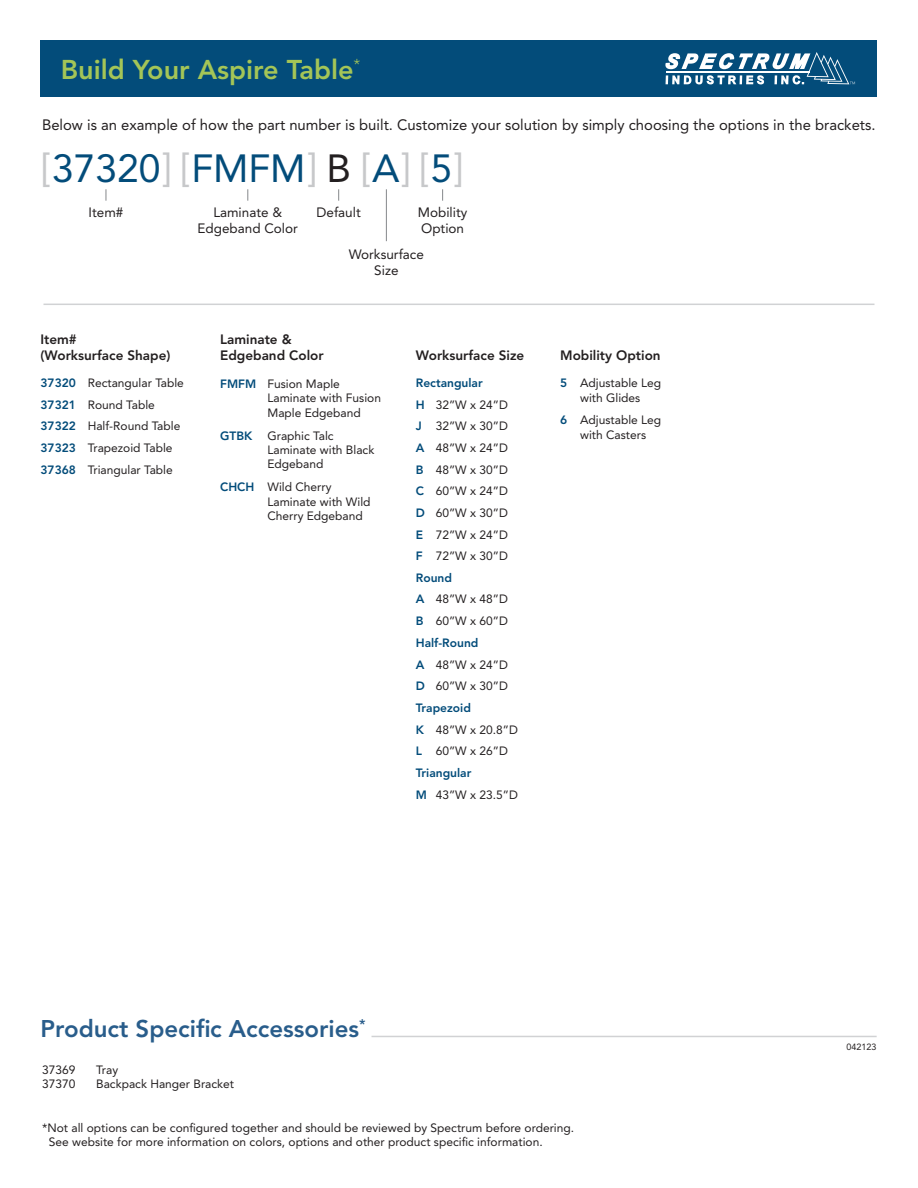
<style>
.page{position:relative;width:918px;height:1188px;background:#fff}
.page>*{position:absolute;margin:0;border:0;box-sizing:border-box;transform-origin:0 0}
.t1{font:39px "Avenir LT Std";color:#034c7a}
.t2{font:800 27px "Avenir LT Std";color:#a4c557}
.t3{font:800 24px "Avenir LT Std";color:#295d8b}
.t4{font:15px "Avenir LT Std";color:#231f20}
.Column_Header{font:800 13.5px/16.2px "Avenir LT Std";color:#231f20}
.t5{font:13.5px/16.2px "Avenir LT Std";color:#231f20;text-align:center}
.Option_Text{font:12px/14.4px "Avenir LT Std";color:#231f20}
.Order_Code{font:800 12px "Avenir LT Std";color:#034c7a}
.Column_Header-2{font:12px "Avenir LT Std";color:#231f20}
.t6{font:9px "Avenir LT Std";color:#231f20}
.s1{color:#c7c8ca}
.s2{color:#231f20}
</style>
<div class="page">
<svg style="left:105px;top:189px;width:2px;height:12px"></svg>
<svg style="left:247px;top:189px;width:1px;height:12px"></svg>
<hr style="left:386px;top:189px;width:1px;height:52px;background:#939598">
<svg style="left:338px;top:189px;width:1px;height:12px"></svg>
<svg style="left:442px;top:189px;width:1px;height:12px"></svg>
<hr style="left:44px;top:304px;width:830px;height:1px;background:#d1d2d4">
<div style="left:40px;top:40px;width:838px;height:57px;background:#034c7a"></div>
<svg style="left:665px;top:52px;width:190px;height:32px"></svg>
<hr style="left:372px;top:1036px;width:505px;height:1px;background:#d1d2d4">
<p class="t2" style="left:61px;top:54px;width:301px">Build Your Aspire Table<sup>*</sup></p>
<p class="t4" style="left:42px;top:116px;width:835px">Below is an example of how the part number is built. Customize your solution by simply choosing the options in the brackets.</p>
<p class="t1" style="left:42px;top:146px;width:422px"><span class="s1">[</span>37320<span class="s1">] [</span>FMFM<span class="s1">]</span> <span class="s2">B</span> <span class="s1">[</span>A<span class="s1">] [</span>5<span class="s1">]</span></p>
<p class="t5" style="left:89px;top:204px;width:36px">Item#</p>
<p class="t5" style="left:198px;top:204px;width:102px">Laminate &amp;<br>Edgeband Color</p>
<p class="t5" style="left:349px;top:246px;width:77px">Worksurface<br>Size</p>
<p class="t5" style="left:317px;top:204px;width:46px">Default</p>
<p class="t5" style="left:418px;top:204px;width:51px;text-align:left">Mobility<br>Option</p>
<p class="Column_Header" style="left:40px;top:331px;width:131px">Item#<br>(Worksurface Shape)</p>
<p class="Order_Code" style="left:40px;top:376px;width:37px">37320</p>
<p class="Option_Text" style="left:88px;top:376px;width:98px">Rectangular Table</p>
<p class="Order_Code" style="left:40px;top:397px;width:37px">37321</p>
<p class="Option_Text" style="left:88px;top:397px;width:69px">Round Table</p>
<p class="Order_Code" style="left:40px;top:419px;width:37px">37322</p>
<p class="Option_Text" style="left:88px;top:419px;width:94px">Half-Round Table</p>
<p class="Order_Code" style="left:40px;top:441px;width:37px">37323</p>
<p class="Option_Text" style="left:88px;top:441px;width:86px">Trapezoid Table</p>
<p class="Order_Code" style="left:40px;top:462px;width:37px">37368</p>
<p class="Option_Text" style="left:88px;top:462px;width:87px">Triangular Table</p>
<p class="Column_Header" style="left:220px;top:331px;width:73px">Laminate &amp;</p>
<p class="Column_Header" style="left:220px;top:347px;width:105px">Edgeband Color</p>
<p class="Order_Code" style="left:220px;top:377px;width:37px">FMFM</p>
<p class="Option_Text" style="left:267px;top:377px;width:115px">Fusion Maple<br>Laminate with Fusion<br>Maple Edgeband</p>
<p class="Order_Code" style="left:220px;top:428px;width:34px">GTBK</p>
<p class="Option_Text" style="left:267px;top:428px;width:108px">Graphic Talc<br>Laminate with Black<br>Edgeband</p>
<p class="Order_Code" style="left:220px;top:480px;width:36px">CHCH</p>
<p class="Option_Text" style="left:267px;top:480px;width:105px">Wild Cherry<br>Laminate with Wild<br>Cherry Edgeband</p>
<p class="Column_Header" style="left:416px;top:347px;width:110px">Worksurface Size</p>
<p class="Column_Header" style="left:560px;top:347px;width:102px">Mobility Option</p>
<p class="Order_Code" style="left:416px;top:376px;width:68px">Rectangular</p>
<p class="Order_Code" style="left:416px;top:397px;width:10px">H</p>
<p class="Option_Text" style="left:436px;top:397px;width:74px">32”W x 24”D</p>
<p class="Order_Code" style="left:416px;top:419px;width:7px">J</p>
<p class="Option_Text" style="left:436px;top:419px;width:74px">32”W x 30”D</p>
<p class="Order_Code" style="left:416px;top:441px;width:10px">A</p>
<p class="Option_Text" style="left:436px;top:441px;width:74px">48”W x 24”D</p>
<p class="Order_Code" style="left:416px;top:462px;width:9px">B</p>
<p class="Option_Text" style="left:436px;top:462px;width:74px">48”W x 30”D</p>
<p class="Order_Code" style="left:416px;top:484px;width:10px">C</p>
<p class="Option_Text" style="left:436px;top:484px;width:74px">60”W x 24”D</p>
<p class="Order_Code" style="left:416px;top:506px;width:11px">D</p>
<p class="Option_Text" style="left:436px;top:506px;width:74px">60”W x 30”D</p>
<p class="Order_Code" style="left:416px;top:527px;width:9px">E</p>
<p class="Option_Text" style="left:436px;top:527px;width:74px">72”W x 24”D</p>
<p class="Order_Code" style="left:416px;top:549px;width:8px">F</p>
<p class="Option_Text" style="left:436px;top:549px;width:74px">72”W x 30”D</p>
<p class="Order_Code" style="left:416px;top:571px;width:38px">Round</p>
<p class="Order_Code" style="left:416px;top:592px;width:10px">A</p>
<p class="Option_Text" style="left:436px;top:592px;width:74px">48”W x 48”D</p>
<p class="Order_Code" style="left:416px;top:614px;width:9px">B</p>
<p class="Option_Text" style="left:436px;top:614px;width:74px">60”W x 60”D</p>
<p class="Order_Code" style="left:416px;top:635px;width:64px">Half-Round</p>
<p class="Order_Code" style="left:416px;top:657px;width:10px">A</p>
<p class="Option_Text" style="left:436px;top:657px;width:74px">48”W x 24”D</p>
<p class="Order_Code" style="left:416px;top:679px;width:11px">D</p>
<p class="Option_Text" style="left:436px;top:679px;width:74px">60”W x 30”D</p>
<p class="Order_Code" style="left:416px;top:701px;width:57px">Trapezoid</p>
<p class="Order_Code" style="left:416px;top:722px;width:10px">K</p>
<p class="Option_Text" style="left:436px;top:722px;width:84px">48”W x 20.8”D</p>
<p class="Order_Code" style="left:416px;top:744px;width:8px">L</p>
<p class="Option_Text" style="left:436px;top:744px;width:74px">60”W x 26”D</p>
<p class="Order_Code" style="left:416px;top:766px;width:57px">Triangular</p>
<p class="Order_Code" style="left:416px;top:787px;width:13px">M</p>
<p class="Option_Text" style="left:436px;top:787px;width:84px">43”W x 23.5”D</p>
<p class="Order_Code" style="left:560px;top:376px;width:9px">5</p>
<p class="Option_Text" style="left:580px;top:376px;width:83px">Adjustable Leg with Glides</p>
<p class="Order_Code" style="left:560px;top:413px;width:9px">6</p>
<p class="Option_Text" style="left:580px;top:413px;width:83px">Adjustable Leg with Casters</p>
<p class="t3" style="left:40px;top:1015px;width:327px">Product Specific Accessories<sup>*</sup></p>
<p class="Column_Header-2" style="left:42px;top:1063px;width:35px">37369</p>
<p class="Column_Header-2" style="left:96px;top:1063px;width:24px">Tray</p>
<p class="Column_Header-2" style="left:42px;top:1077px;width:35px">37370</p>
<p class="Column_Header-2" style="left:96px;top:1077px;width:140px">Backpack Hanger Bracket</p>
<p class="Option_Text" style="left:42px;top:1120px;width:534px">*Not all options can be configured together and should be reviewed by Spectrum before ordering.</p>
<p class="Option_Text" style="left:49px;top:1135px;width:495px">See website for more information on colors, options and other product specific information.</p>
<p class="t6" style="left:847px;top:1042px;width:32px">042123</p>
</div>
